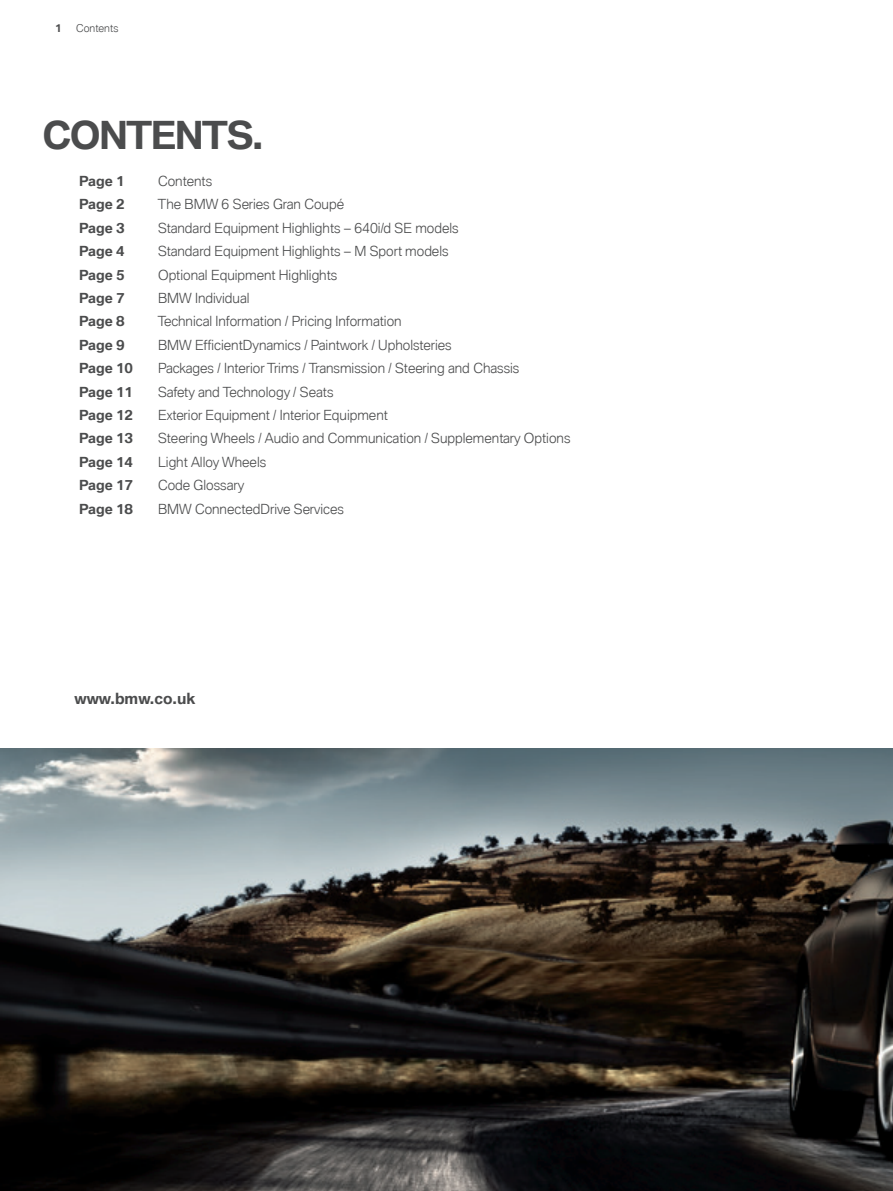
<style>
.page{position:relative;width:893px;height:1191px;background:#fff}
.page>*{position:absolute;margin:0;border:0;box-sizing:border-box;transform-origin:0 0}
.t1{font:700 37.5px "BMW Type Global Pro";letter-spacing:-.045em;color:#4b4c4d}
.t2{font:700 15px "BMW Type Global Pro";color:#4b4c4d}
.t3{font:300 13.5px "BMW Type Global Pro";color:#4b4c4d}
.t4{font:700 13.5px "BMW Type Global Pro";color:#4b4c4d}
.t5{font:300 10.5px "BMW Type Global Pro";color:#4b4c4d}
.Contents_-_Page_Numb{font:700 10.5px "BMW Type Global Pro";color:#4b4c4d}
</style>
<div class="page">
<img style="left:0;top:749px;width:893px;height:442px">
<p class="Contents_-_Page_Numb" style="left:55px;top:22px;width:8px">1</p>
<p class="t5" style="left:76px;top:20px;width:44px">Contents</p>
<p class="t1" style="left:43px;top:115px;width:222px">CONTENTS.</p>
<p class="t4" style="left:79px;top:173px;width:47px">Page 1</p>
<p class="t3" style="left:158px;top:171px;width:56px">Contents</p>
<p class="t4" style="left:79px;top:197px;width:47px">Page 2</p>
<p class="t3" style="left:157px;top:195px;width:188px">The BMW 6 Series Gran Coupé</p>
<p class="t4" style="left:79px;top:220px;width:47px">Page 3</p>
<p class="t3" style="left:158px;top:218px;width:302px">Standard Equipment Highlights – 640i/d SE models</p>
<p class="t4" style="left:79px;top:244px;width:47px">Page 4</p>
<p class="t3" style="left:158px;top:242px;width:292px">Standard Equipment Highlights – M Sport models</p>
<p class="t4" style="left:79px;top:267px;width:47px">Page 5</p>
<p class="t3" style="left:158px;top:265px;width:181px">Optional Equipment Highlights</p>
<p class="t4" style="left:79px;top:290px;width:47px">Page 7</p>
<p class="t3" style="left:158px;top:288px;width:93px">BMW Individual</p>
<p class="t4" style="left:79px;top:314px;width:47px">Page 8</p>
<p class="t3" style="left:157px;top:312px;width:246px">Technical Information / Pricing Information</p>
<p class="t4" style="left:79px;top:337px;width:47px">Page 9</p>
<p class="t3" style="left:158px;top:335px;width:295px">BMW EfficientDynamics / Paintwork / Upholsteries</p>
<p class="t4" style="left:79px;top:360px;width:56px">Page 10</p>
<p class="t3" style="left:158px;top:358px;width:363px">Packages / Interior Trims / Transmission / Steering and Chassis</p>
<p class="t4" style="left:79px;top:384px;width:56px">Page 11</p>
<p class="t3" style="left:158px;top:382px;width:177px">Safety and Technology / Seats</p>
<p class="t4" style="left:79px;top:407px;width:56px">Page 12</p>
<p class="t3" style="left:158px;top:405px;width:231px">Exterior Equipment / Interior Equipment</p>
<p class="t4" style="left:79px;top:431px;width:56px">Page 13</p>
<p class="t3" style="left:158px;top:429px;width:414px">Steering Wheels / Audio and Communication / Supplementary Options</p>
<p class="t4" style="left:79px;top:454px;width:56px">Page 14</p>
<p class="t3" style="left:158px;top:452px;width:110px">Light Alloy Wheels</p>
<p class="t4" style="left:79px;top:477px;width:56px">Page 17</p>
<p class="t3" style="left:158px;top:475px;width:88px">Code Glossary</p>
<p class="t4" style="left:79px;top:501px;width:56px">Page 18</p>
<p class="t3" style="left:158px;top:499px;width:187px">BMW ConnectedDrive Services</p>
<p class="t2" style="left:74px;top:690px;width:122px">www.bmw.co.uk</p>
</div>
